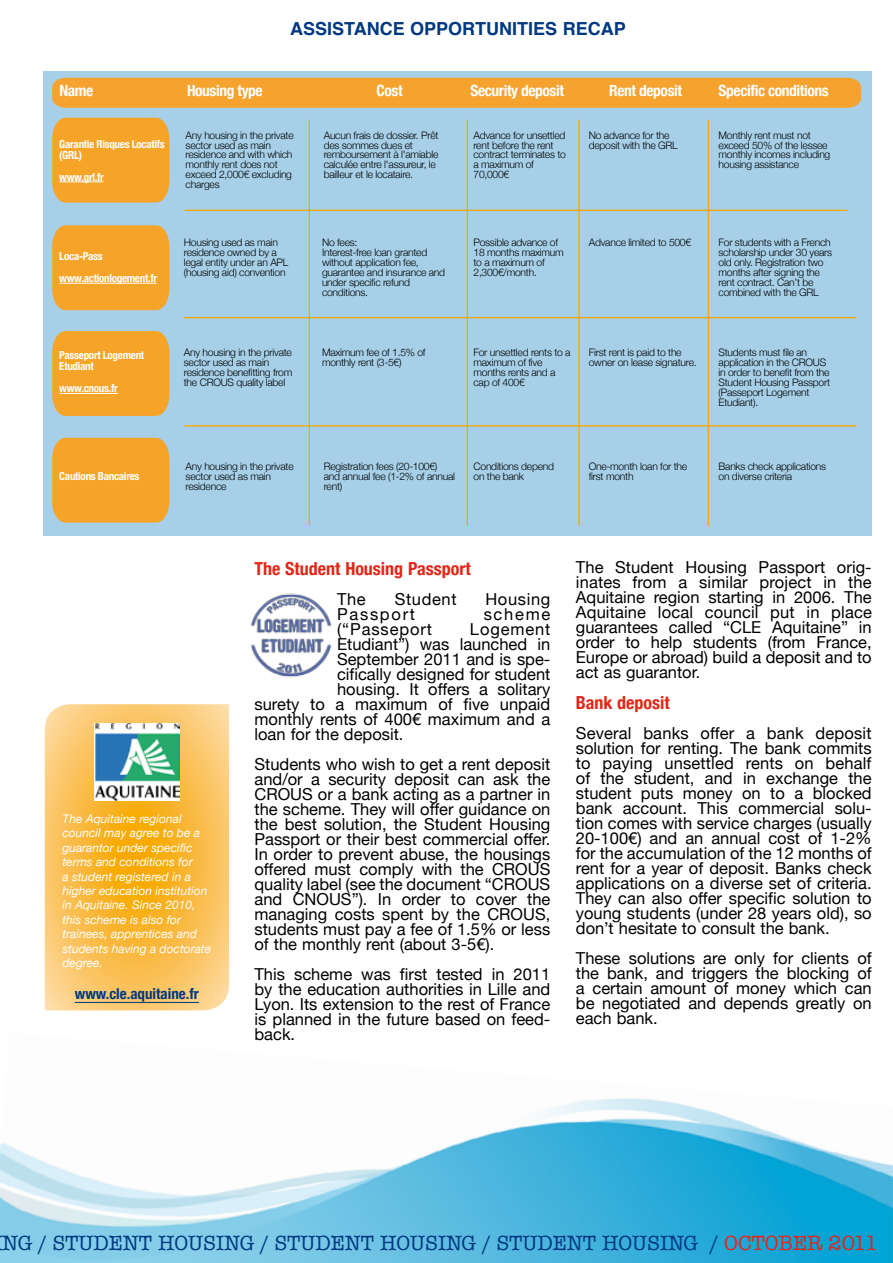
<style>
.page{position:relative;width:893px;height:1263px;background:#fff}
.page>*{position:absolute;margin:0;border:0;box-sizing:border-box;transform-origin:0 0}
.t1{font:21px "American Typewriter";color:#003882}
.t2{font:700 condensed 18px "Helvetica Neue";color:#e42618}
.t3{font:700 18px "Helvetica";color:#003882}
.t4{font:16.5px/15px "Helvetica Neue";color:#000;text-align:justify}
.t5{font:16.5px "Helvetica Neue";letter-spacing:.055em;color:#000}
.t6{font:16.5px "Helvetica Neue";letter-spacing:.04em;color:#000}
.t7{font:16.5px "Helvetica Neue";letter-spacing:.105em;color:#000}
.t8{font:700 condensed 15.45px "Helvetica Neue";letter-spacing:-.025em;color:#fff}
.t9{font:700 condensed 15px "Helvetica Neue";color:#003882}
.t10{font:italic 12px/14.4px "Helvetica Neue";color:#fff}
.t11{font:700 condensed 11.1px/11.1px "Helvetica Neue";letter-spacing:-.025em;color:#fff}
.t12{font:300 10.35px/9.9px "Helvetica Neue";letter-spacing:-.025em;color:#000204}
.s1{color:#e42618}
</style>
<div class="page">
<img style="left:0;top:1098px;width:893px;height:165px">
<img style="left:251px;top:593px;width:81px;height:85px">
<svg style="left:45px;top:704px;width:184px;height:306px;background:#fabf52"></svg>
<hr style="left:75px;top:1002px;width:124px;height:1px;background:#003882">
<img style="left:94px;top:723px;width:85px;height:77px">
<div style="left:43px;top:71px;width:829px;height:464px;background:#a7d0e8"></div>
<hr style="left:185px;top:210px;width:662px;height:1px;background:#f6a804">
<hr style="left:184px;top:317px;width:672px;height:1px;background:#f6a804">
<hr style="left:184px;top:425px;width:672px;height:1px;background:#f6a804">
<div style="left:52px;top:331px;width:117px;height:85px;background:#f5a428"></div>
<div style="left:52px;top:438px;width:117px;height:85px;background:#f5a428"></div>
<hr style="left:309px;top:120px;width:1px;height:405px;background:#f6a804">
<hr style="left:467px;top:120px;width:1px;height:405px;background:#f6a804">
<hr style="left:578px;top:120px;width:2px;height:405px;background:#f6a804">
<hr style="left:708px;top:120px;width:1px;height:405px;background:#f6a804">
<div style="left:52px;top:78px;width:809px;height:30px;background:#f5a22e"></div>
<div style="left:52px;top:118px;width:117px;height:85px;background:#f5a428"></div>
<hr style="left:59px;top:182px;width:45px;height:1px;background:#fff">
<div style="left:52px;top:225px;width:117px;height:85px;background:#f5a428"></div>
<hr style="left:59px;top:283px;width:98px;height:1px;background:#fff">
<hr style="left:59px;top:393px;width:59px;height:1px;background:#fff">
<p class="t3" style="left:290px;top:14px;width:337px">ASSISTANCE OPPORTUNITIES RECAP</p>
<p class="t8" style="left:59px;top:78px;width:36px">Name</p>
<p class="t8" style="left:187px;top:78px;width:77px">Housing type</p>
<p class="t8" style="left:377px;top:78px;width:28px">Cost</p>
<p class="t8" style="left:470px;top:78px;width:95px">Security deposit</p>
<p class="t8" style="left:609px;top:78px;width:74px">Rent deposit</p>
<p class="t8" style="left:719px;top:78px;width:112px">Specific conditions</p>
<p class="t12" style="left:186px;top:129px;width:110px">Any housing in the private sector used as main residence and with which monthly rent does not exceed 2,000€ excluding charges</p>
<p class="t12" style="left:324px;top:129px;width:116px">Aucun frais de dossier. Prêt des sommes dues et remboursement à l'amiable calculée entre l'assureur, le bailleur et le locataire.</p>
<p class="t12" style="left:589px;top:129px;width:90px">No advance for the deposit with the GRL</p>
<p class="t12" style="left:719px;top:129px;width:113px">Monthly rent must not exceed 50% of the lessee monthly incomes including housing assistance</p>
<p class="t12" style="left:473px;top:129px;width:94px">Advance for unsettled rent before the rent contract terminates to a maximum of<br>70,000€</p>
<p class="t11" style="left:59px;top:137px;width:107px">Garantie Risques Locatifs (GRL)</p>
<p class="t11" style="left:59px;top:170px;width:46px">www.grl.fr</p>
<p class="t11" style="left:59px;top:244px;width:99px;line-height:22px">Loca-Pass www.actionlogement.fr</p>
<p class="t11" style="left:59px;top:349px;width:86px">Passeport Logement<br>Etudiant</p>
<p class="t11" style="left:59px;top:382px;width:60px">www.cnous.fr</p>
<p class="t12" style="left:184px;top:237px;width:106px">Housing used as main residence owned by a legal entity under an APL (housing aid) convention</p>
<p class="t12" style="left:322px;top:237px;width:125px">No fees:<br>Interest-free loan granted without application fee, guarantee and insurance and under specific refund conditions.</p>
<p class="t12" style="left:473px;top:237px;width:92px">Possible advance of<br>18 months maximum to a maximum of<br>2,300€/month.</p>
<p class="t12" style="left:589px;top:237px;width:104px">Advance limited to 500€</p>
<p class="t12" style="left:719px;top:237px;width:115px">For students with a French scholarship under 30 years old only. Registration two months after signing the rent contract. Can’t be combined with the GRL</p>
<p class="t12" style="left:184px;top:347px;width:110px">Any housing in the private sector used as main residence benefitting from the CROUS quality label</p>
<p class="t12" style="left:719px;top:347px;width:113px">Students must file an application in the CROUS in order to benefit from the<br>Student Housing Passport (Passeport Logement<br>Etudiant).</p>
<p class="t12" style="left:322px;top:347px;width:105px">Maximum fee of 1.5% of monthly rent (3-5€)</p>
<p class="t12" style="left:589px;top:347px;width:109px">First rent is paid to the owner on lease signature.</p>
<p class="t12" style="left:473px;top:347px;width:99px">For unsettled rents to a maximum of five months rents and a cap of 400€</p>
<p class="t11" style="left:59px;top:469px;width:82px">Cautions Bancaires</p>
<p class="t12" style="left:186px;top:461px;width:110px">Any housing in the private sector used as main residence</p>
<p class="t12" style="left:324px;top:461px;width:133px">Registration fees (20-100€) and annual fee (1-2% of annual rent)</p>
<p class="t12" style="left:473px;top:461px;width:82px">Conditions depend on the bank</p>
<p class="t12" style="left:589px;top:461px;width:100px">One-month loan for the first month</p>
<p class="t12" style="left:719px;top:461px;width:109px">Banks check applications on diverse criteria</p>
<p class="t10" style="left:62px;top:811px;width:150px">The Aquitaine regional council may agree to be a guarantor under specific terms and conditions for<br>a student registered in a higher education institution in Aquitaine. Since 2010, this scheme is also for trainees, apprentices and students having a doctorate degree.</p>
<p class="t9" style="left:75px;top:982px;width:126px">www.cle.aquitaine.fr</p>
<p class="t2" style="left:255px;top:554px;width:218px">The Student Housing Passport</p>
<p class="t4" style="left:337px;top:590px;width:30px">The</p>
<p class="t6" style="left:395px;top:585px;width:63px">Student</p>
<p class="t6" style="left:485px;top:585px;width:66px">Housing</p>
<p class="t7" style="left:337px;top:600px;width:80px">Passport</p>
<p class="t4" style="left:484px;top:605px;width:68px">scheme</p>
<p class="t5" style="left:337px;top:615px;width:97px">(“Passeport</p>
<p class="t5" style="left:470px;top:615px;width:82px">Logement</p>
<p class="t4" style="left:337px;top:635px;width:215px">Etudiant”) was launched in</p>
<p class="t4" style="left:337px;top:650px;width:215px">September 2011 and is spe-</p>
<p class="t4" style="left:337px;top:665px;width:215px">cifically designed for student</p>
<p class="t4" style="left:337px;top:680px;width:215px">housing. It offers a solitary</p>
<p class="t4" style="left:254px;top:695px;width:297px">surety to a maximum of five unpaid</p>
<p class="t4" style="left:254px;top:710px;width:297px">monthly rents of 400€ maximum and a</p>
<p class="t4" style="left:254px;top:725px;width:150px">loan for the deposit.</p>
<p class="t4" style="left:254px;top:755px;width:297px">Students who wish to get a rent deposit and/or a security deposit can ask the CROUS or a bank acting as a partner in the scheme. They will offer guidance on the best solution, the Student Housing Passport or their best commercial offer.<br>In order to prevent abuse, the housings offered must comply with the CROUS quality label (see the document “CROUS and CNOUS”). In order to cover the managing costs spent by the CROUS, students must pay a fee of 1.5% or less of the monthly rent (about 3-5€).</p>
<p class="t4" style="left:254px;top:965px;width:297px">This scheme was first tested in 2011 by the education authorities in Lille and Lyon. Its extension to the rest of France is planned in the future based on feed&shy;back.</p>
<p class="t4" style="left:576px;top:559px;width:298px">The Student Housing Passport orig&shy;inates from a similar project in the Aquitaine region starting in 2006. The Aquitaine local council put in place guarantees called “CLE Aquitaine” in order to help students (from France, Europe or abroad) build a deposit and to act as guarantor.</p>
<p class="t2" style="left:576px;top:687px;width:96px">Bank deposit</p>
<p class="t4" style="left:576px;top:724px;width:297px">Several banks offer a bank deposit solution for renting. The bank commits to paying unsettled rents on behalf of the student, and in exchange the student puts money on to a blocked bank account. This commercial solu&shy;tion comes with service charges (usually 20-100€) and an annual cost of 1-2% for the accumulation of the 12 months of rent for a year of deposit. Banks check applications on a diverse set of criteria.<br>They can also offer specific solution to young students (under 28 years old), so don’t hesitate to consult the bank.</p>
<p class="t4" style="left:576px;top:949px;width:297px">These solutions are only for clients of the bank, and triggers the blocking of a certain amount of money which can be negotiated and depends greatly on each bank.</p>
<p class="t1" style="left:2px;top:1226px;width:877px">NG / STUDENT HOUSING / STUDENT HOUSING / STUDENT HOUSING / <span class="s1">OCTOBER 2011</span></p>
</div>
